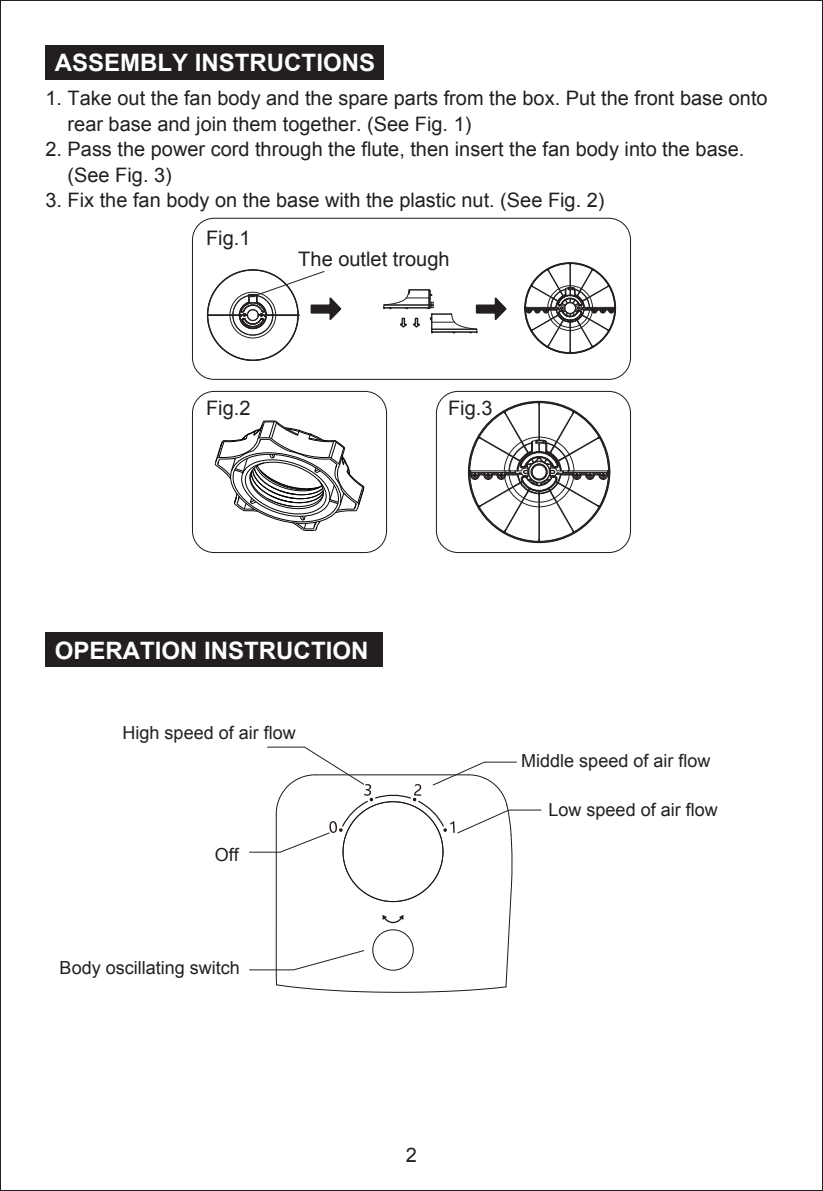
<style>
.page{position:relative;width:823px;height:1191px;background:#fff}
.page>*{position:absolute;margin:0;border:0;box-sizing:border-box;transform-origin:0 0}
.t1{font:700 24px "Arial";color:#fff}
.t2{font:20px/25.6px "Arial";color:#231f20}
.t3{font:18px "Arial";color:#231f20}
</style>
<div class="page">
<div style="left:45px;top:45px;width:338px;height:34px;background:#231f20"></div>
<svg style="left:214px;top:420px;width:151px;height:111px"></svg>
<div style="left:192px;top:218px;width:438px;height:162px;border:1px solid #231f20;border-radius:22px"></div>
<div style="left:192px;top:391px;width:195px;height:162px;border:1px solid #231f20;border-radius:22px"></div>
<div style="left:435px;top:391px;width:195px;height:162px;border:1px solid #231f20;border-radius:22px"></div>
<svg style="left:207px;top:269px;width:135px;height:92px"></svg>
<svg style="left:383px;top:289px;width:124px;height:44px"></svg>
<svg style="left:524px;top:262px;width:92px;height:92px"></svg>
<svg style="left:467px;top:400px;width:143px;height:143px"></svg>
<div style="left:45px;top:632px;width:338px;height:34px;background:#231f20"></div>
<svg style="left:249px;top:746px;width:293px;height:247px"></svg>
<p class="t1" style="left:55px;top:47px;width:322px">ASSEMBLY INSTRUCTIONS</p>
<p class="t2" style="left:68px;top:85px;width:701px;text-indent:-22px">1. Take out the fan body and the spare parts from the box. Put the front base onto rear base and join them together. (See Fig. 1)</p>
<p class="t2" style="left:68px;top:136px;width:678px;text-indent:-22px">2. Pass the power cord through the flute, then insert the fan body into the base. (See Fig. 3)</p>
<p class="t2" style="left:45px;top:187px;width:560px">3. Fix the fan body on the base with the plastic nut. (See Fig. 2)</p>
<p class="t2" style="left:206px;top:225px;width:46px">Fig.1</p>
<p class="t2" style="left:298px;top:247px;width:153px">The outlet trough</p>
<p class="t2" style="left:206px;top:395px;width:46px">Fig.2</p>
<p class="t2" style="left:448px;top:395px;width:46px">Fig.3</p>
<p class="t1" style="left:55px;top:634px;width:315px">OPERATION INSTRUCTION</p>
<p class="t3" style="left:122px;top:721px;width:175px">High speed of air flow</p>
<p class="t3" style="left:215px;top:842px;width:26px">Off</p>
<p class="t3" style="left:60px;top:955px;width:182px">Body oscillating switch</p>
<p class="t3" style="left:521px;top:749px;width:191px">Middle speed of air flow</p>
<p class="t3" style="left:548px;top:797px;width:171px">Low speed of air flow</p>
<p class="t2" style="left:405px;top:1142px;width:13px">2</p>
</div>
